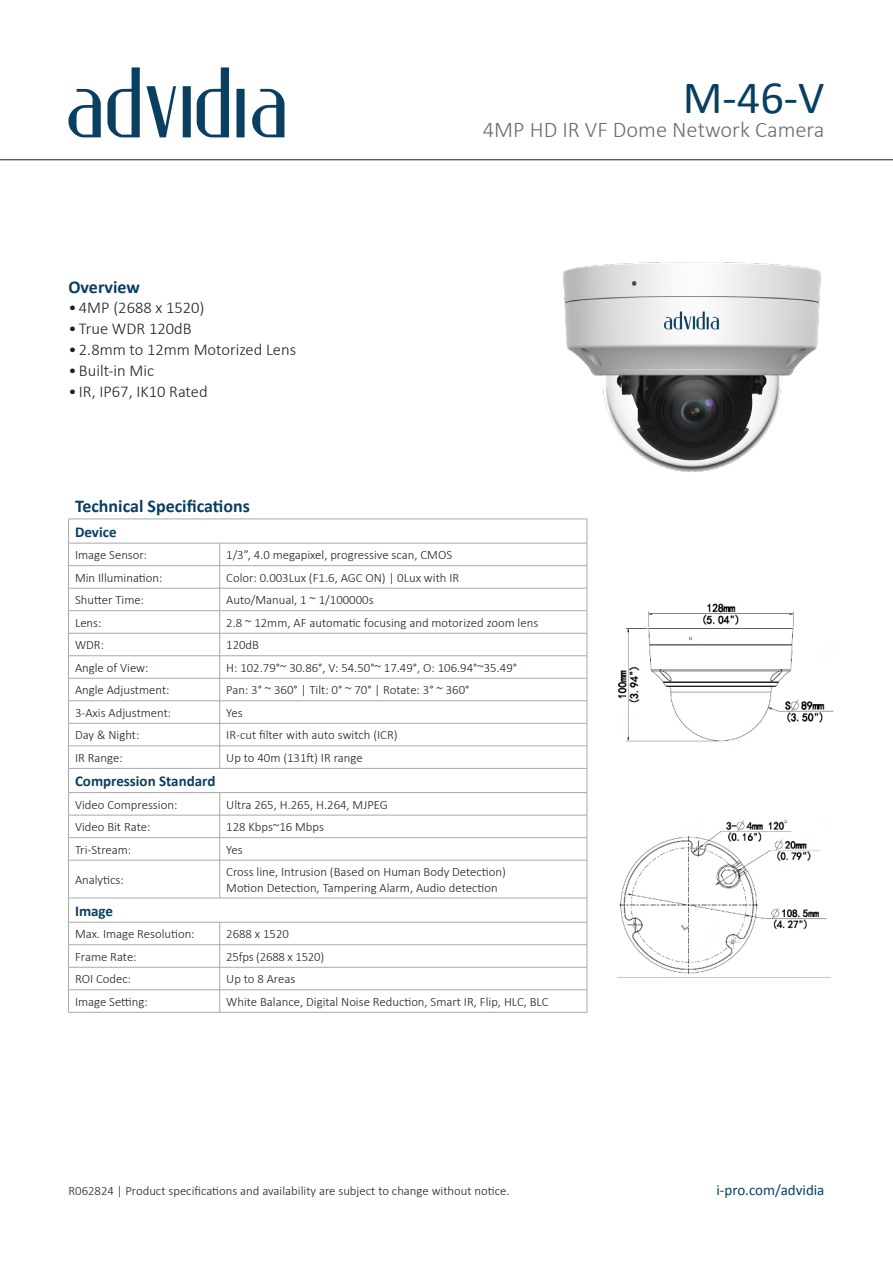
<style>
.page{position:relative;width:893px;height:1263px;background:#fff}
.page>*{position:absolute;margin:0;border:0;box-sizing:border-box;transform-origin:0 0}
.TCO_Product_Name{font:46.5px "Calibri";color:#093f61}
.Product_Description{font:300 22.5px "Calibri";color:#6c6d70}
.Subheaders{font:700 18px "Calibri";color:#093f61}
.t1{font:300 16.5px "Calibri";color:#231f20}
.Table-Subheader{font:700 15px "Calibri";color:#093f61}
.t2{font:15px "Calibri";color:#093f61}
.Table-Body{font:300 12.75px/15.3px "Calibri";color:#231f20}
</style>
<div class="page">
<hr style="left:0;top:160px;width:893px;height:1px;background:#231f20">
<svg style="left:68px;top:89px;width:33px;height:48px"></svg>
<svg style="left:107px;top:67px;width:33px;height:70px"></svg>
<svg style="left:146px;top:86px;width:30px;height:51px"></svg>
<svg style="left:183px;top:86px;width:8px;height:51px"></svg>
<svg style="left:237px;top:89px;width:8px;height:48px"></svg>
<svg style="left:197px;top:67px;width:32px;height:70px"></svg>
<svg style="left:252px;top:89px;width:32px;height:48px"></svg>
<hr style="left:68px;top:543px;width:152px;height:1px;background:#a8a9ad">
<hr style="left:220px;top:543px;width:367px;height:1px;background:#a8a9ad">
<hr style="left:68px;top:565px;width:152px;height:1px;background:#a8a9ad">
<hr style="left:220px;top:565px;width:367px;height:1px;background:#a8a9ad">
<hr style="left:68px;top:588px;width:152px;height:1px;background:#a8a9ad">
<hr style="left:220px;top:588px;width:367px;height:1px;background:#a8a9ad">
<hr style="left:68px;top:610px;width:152px;height:1px;background:#a8a9ad">
<hr style="left:220px;top:610px;width:367px;height:1px;background:#a8a9ad">
<hr style="left:68px;top:633px;width:152px;height:1px;background:#a8a9ad">
<hr style="left:220px;top:633px;width:367px;height:1px;background:#a8a9ad">
<hr style="left:68px;top:655px;width:152px;height:1px;background:#a8a9ad">
<hr style="left:68px;top:678px;width:152px;height:1px;background:#a8a9ad">
<hr style="left:68px;top:700px;width:152px;height:1px;background:#a8a9ad">
<hr style="left:220px;top:700px;width:367px;height:1px;background:#a8a9ad">
<hr style="left:68px;top:723px;width:152px;height:1px;background:#a8a9ad">
<hr style="left:220px;top:723px;width:367px;height:1px;background:#a8a9ad">
<hr style="left:68px;top:746px;width:152px;height:1px;background:#a8a9ad">
<hr style="left:220px;top:746px;width:367px;height:1px;background:#a8a9ad">
<hr style="left:220px;top:768px;width:367px;height:1px;background:#a8a9ad">
<hr style="left:220px;top:792px;width:367px;height:1px;background:#a8a9ad">
<hr style="left:68px;top:815px;width:152px;height:1px;background:#a8a9ad">
<hr style="left:220px;top:815px;width:367px;height:1px;background:#a8a9ad">
<hr style="left:68px;top:837px;width:152px;height:1px;background:#a8a9ad">
<hr style="left:220px;top:837px;width:367px;height:1px;background:#a8a9ad">
<svg style="left:219px;top:793px;width:1px;height:67px"></svg>
<hr style="left:68px;top:860px;width:152px;height:1px;background:#a8a9ad">
<hr style="left:220px;top:860px;width:367px;height:1px;background:#a8a9ad">
<hr style="left:219px;top:860px;width:1px;height:38px;background:#a8a9ad">
<hr style="left:68px;top:944px;width:152px;height:1px;background:#a8a9ad">
<hr style="left:220px;top:944px;width:367px;height:1px;background:#a8a9ad">
<hr style="left:68px;top:967px;width:152px;height:1px;background:#a8a9ad">
<hr style="left:220px;top:967px;width:367px;height:1px;background:#a8a9ad">
<hr style="left:68px;top:989px;width:152px;height:1px;background:#a8a9ad">
<hr style="left:220px;top:989px;width:367px;height:1px;background:#a8a9ad">
<svg style="left:219px;top:923px;width:1px;height:89px"></svg>
<hr style="left:68px;top:1012px;width:152px;height:1px;background:#a8a9ad">
<hr style="left:220px;top:1012px;width:367px;height:1px;background:#a8a9ad">
<hr style="left:220px;top:898px;width:367px;height:1px;background:#a8a9ad">
<hr style="left:68px;top:860px;width:1px;height:38px;background:#a8a9ad">
<hr style="left:220px;top:922px;width:367px;height:1px;background:#a8a9ad">
<hr style="left:220px;top:655px;width:367px;height:1px;background:#a8a9ad">
<svg style="left:219px;top:543px;width:1px;height:225px"></svg>
<hr style="left:220px;top:678px;width:367px;height:1px;background:#a8a9ad">
<hr style="left:587px;top:860px;width:1px;height:38px;background:#a8a9ad">
<hr style="left:68px;top:519px;width:152px;height:1px;background:#a8a9ad">
<hr style="left:220px;top:519px;width:367px;height:1px;background:#a8a9ad">
<hr style="left:68px;top:768px;width:152px;height:1px;background:#a8a9ad">
<svg style="left:68px;top:520px;width:1px;height:340px"></svg>
<svg style="left:587px;top:519px;width:1px;height:341px"></svg>
<hr style="left:68px;top:792px;width:152px;height:1px;background:#a8a9ad">
<hr style="left:68px;top:898px;width:152px;height:1px;background:#a8a9ad">
<svg style="left:68px;top:899px;width:1px;height:113px"></svg>
<svg style="left:587px;top:898px;width:1px;height:114px"></svg>
<hr style="left:68px;top:922px;width:152px;height:1px;background:#a8a9ad">
<img style="left:563px;top:262px;width:258px;height:210px">
<img style="left:618px;top:603px;width:216px;height:139px">
<img style="left:619px;top:820px;width:208px;height:154px">
<p class="Subheaders" style="left:68px;top:274px;width:73px">Overview</p>
<p class="t1" style="left:68px;top:298px;width:138px">• 4MP (2688 x 1520)</p>
<p class="t1" style="left:68px;top:318px;width:125px">• True WDR 120dB</p>
<p class="t1" style="left:68px;top:339px;width:229px">• 2.8mm to 12mm Motorized Lens</p>
<p class="t1" style="left:68px;top:360px;width:87px">• Built-in Mic</p>
<p class="t1" style="left:68px;top:381px;width:141px">• IR, IP67, IK10 Rated</p>
<p class="TCO_Product_Name" style="left:683px;top:65px;width:143px">M-46-V</p>
<p class="Product_Description" style="left:483px;top:116px;width:343px">4MP HD IR VF Dome Network Camera</p>
<p class="Subheaders" style="left:75px;top:494px;width:176px">Technical Specifications</p>
<p class="Table-Subheader" style="left:75px;top:521px;width:43px">Device</p>
<p class="Table-Body" style="left:75px;top:547px;width:74px">Image Sensor:</p>
<p class="Table-Body" style="left:226px;top:547px;width:227px">1/3”, 4.0 megapixel, progressive scan, CMOS</p>
<p class="Table-Body" style="left:75px;top:570px;width:89px">Min Illumination:</p>
<p class="Table-Body" style="left:226px;top:570px;width:235px">Color: 0.003Lux (F1.6, AGC ON) | 0Lux with IR</p>
<p class="Table-Body" style="left:75px;top:592px;width:71px">Shutter Time:</p>
<p class="Table-Body" style="left:226px;top:592px;width:149px">Auto/Manual, 1 ~ 1/100000s</p>
<p class="Table-Body" style="left:75px;top:615px;width:28px">Lens:</p>
<p class="Table-Body" style="left:226px;top:615px;width:314px">2.8 ~ 12mm, AF automatic focusing and motorized zoom lens</p>
<p class="Table-Body" style="left:75px;top:637px;width:31px">WDR:</p>
<p class="Table-Body" style="left:226px;top:637px;width:34px">120dB</p>
<p class="Table-Body" style="left:75px;top:660px;width:75px">Angle of View:</p>
<p class="Table-Body" style="left:226px;top:660px;width:292px">H: 102.79°~ 30.86°, V: 54.50°~ 17.49°, O: 106.94°~35.49°</p>
<p class="Table-Body" style="left:75px;top:682px;width:96px">Angle Adjustment:</p>
<p class="Table-Body" style="left:226px;top:682px;width:245px">Pan: 3° ~ 360° | Tilt: 0° ~ 70° | Rotate: 3° ~ 360°</p>
<p class="Table-Body" style="left:75px;top:705px;width:98px">3-Axis Adjustment:</p>
<p class="Table-Body" style="left:226px;top:705px;width:18px">Yes</p>
<p class="Table-Body" style="left:75px;top:727px;width:66px">Day &amp; Night:</p>
<p class="Table-Body" style="left:226px;top:727px;width:173px">IR-cut filter with auto switch (ICR)</p>
<p class="Table-Body" style="left:75px;top:750px;width:49px">IR Range:</p>
<p class="Table-Body" style="left:226px;top:750px;width:138px">Up to 40m (131ft) IR range</p>
<p class="Table-Subheader" style="left:75px;top:770px;width:142px">Compression Standard</p>
<p class="Table-Body" style="left:75px;top:797px;width:104px">Video Compression:</p>
<p class="Table-Body" style="left:226px;top:797px;width:163px">Ultra 265, H.265, H.264, MJPEG</p>
<p class="Table-Body" style="left:75px;top:819px;width:77px">Video Bit Rate:</p>
<p class="Table-Body" style="left:226px;top:819px;width:99px">128 Kbps~16 Mbps</p>
<p class="Table-Body" style="left:75px;top:842px;width:58px">Tri-Stream:</p>
<p class="Table-Body" style="left:226px;top:842px;width:18px">Yes</p>
<p class="Table-Body" style="left:75px;top:872px;width:50px">Analytics:</p>
<p class="Table-Body" style="left:226px;top:864px;width:281px">Cross line, Intrusion (Based on Human Body Detection)<br>Motion Detection, Tampering Alarm, Audio detection</p>
<p class="Table-Subheader" style="left:75px;top:900px;width:40px">Image</p>
<p class="Table-Body" style="left:75px;top:926px;width:121px">Max. Image Resolution:</p>
<p class="Table-Body" style="left:226px;top:926px;width:64px">2688 x 1520</p>
<p class="Table-Body" style="left:75px;top:949px;width:63px">Frame Rate:</p>
<p class="Table-Body" style="left:226px;top:949px;width:100px">25fps (2688 x 1520)</p>
<p class="Table-Body" style="left:75px;top:971px;width:58px">ROI Codec:</p>
<p class="Table-Body" style="left:226px;top:971px;width:71px">Up to 8 Areas</p>
<p class="Table-Body" style="left:75px;top:994px;width:74px">Image Setting:</p>
<p class="Table-Body" style="left:226px;top:994px;width:324px">White Balance, Digital Noise Reduction, Smart IR, Flip, HLC, BLC</p>
<p class="Table-Body" style="left:68px;top:1183px;width:443px">R062824 | Product specifications and availability are subject to change without notice.</p>
<p class="t2" style="left:716px;top:1180px;width:110px">i-pro.com/advidia</p>
</div>
